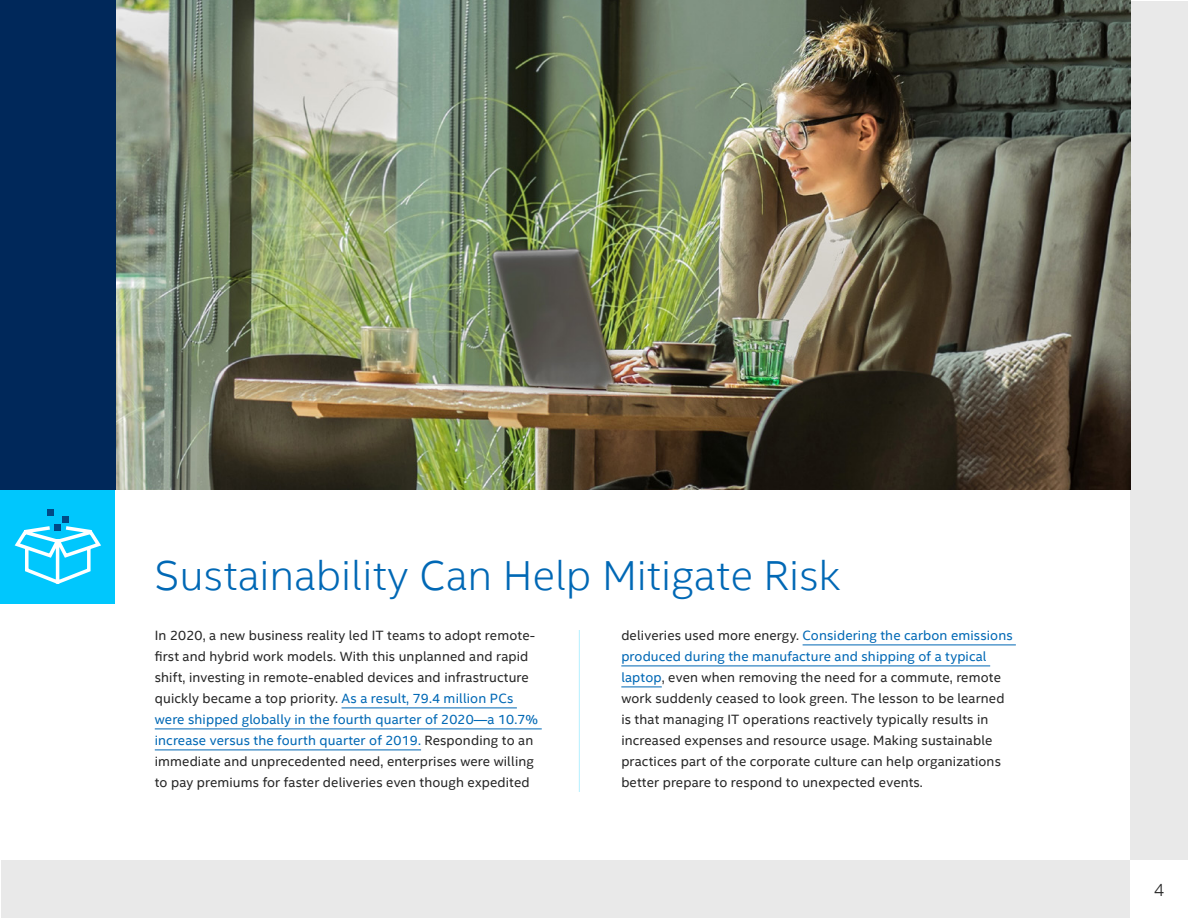
<style>
.page{position:relative;width:1188px;height:918px;background:#fff}
.page>*{position:absolute;margin:0;border:0;box-sizing:border-box;transform-origin:0 0}
.EBK_Head{font:300 42px "Intel Clear";letter-spacing:.01em;color:#0068b5}
.t1{font:300 18px "Intel Clear";color:#262626}
.INT_body{font:13.5px/21px "Intel Clear";letter-spacing:.01em;color:#262626}
.s1{color:#0068b5}
</style>
<div class="page">
<div style="left:1px;top:861px;width:1130px;height:57px;background:#e9e9e9"></div>
<div style="left:1131px;top:1px;width:57px;height:860px;background:#e9e9e9"></div>
<div style="left:1px;top:489px;width:114px;height:115px;background:#00c7fd"></div>
<div style="left:62px;top:517px;width:7px;height:6px;background:#004a86"></div>
<div style="left:47px;top:509px;width:7px;height:7px;background:#004a86"></div>
<svg style="left:14px;top:524px;width:87px;height:60px"></svg>
<hr style="left:342px;top:708px;width:175px;height:1px;background:#0068b5">
<hr style="left:155px;top:729px;width:387px;height:1px;background:#0068b5">
<hr style="left:155px;top:750px;width:266px;height:1px;background:#0068b5">
<hr style="left:803px;top:645px;width:213px;height:1px;background:#0068b5">
<hr style="left:621px;top:666px;width:369px;height:1px;background:#0068b5">
<hr style="left:621px;top:687px;width:41px;height:1px;background:#0068b5">
<img style="left:115px;top:0;width:1016px;height:489px">
<hr style="left:579px;top:630px;width:1px;height:162px;background:#b4f0ff">
<div style="left:0;top:0;width:115px;height:489px;background:#00285a"></div>
<p class="EBK_Head" style="left:155px;top:547px;width:687px">Sustainability Can Help Mitigate Risk</p>
<p class="INT_body" style="left:155px;top:625px;width:385px">In 2020, a new business reality led IT teams to adopt remote&shy;first and hybrid work models. With this unplanned and rapid shift, investing in remote-enabled devices and infrastructure quickly became a top priority. <span class="s1">As a result, 79.4 million PCs were shipped globally in the fourth quarter of 2020—a 10.7% increase versus the fourth quarter of 2019.</span> Responding to an immediate and unprecedented need, enterprises were willing to pay premiums for faster deliveries even though expedited</p>
<p class="INT_body" style="left:621px;top:625px;width:393px">deliveries used more energy. <span class="s1">Considering the carbon emissions produced during the manufacture and shipping of a typical laptop</span>, even when removing the need for a commute, remote work suddenly ceased to look green. The lesson to be learned is that managing IT operations reactively typically results in increased expenses and resource usage. Making sustainable practices part of the corporate culture can help organizations better prepare to respond to unexpected events.</p>
<h2 class="t1" style="left:1154px;top:878px;width:12px">4</h2>
</div>
